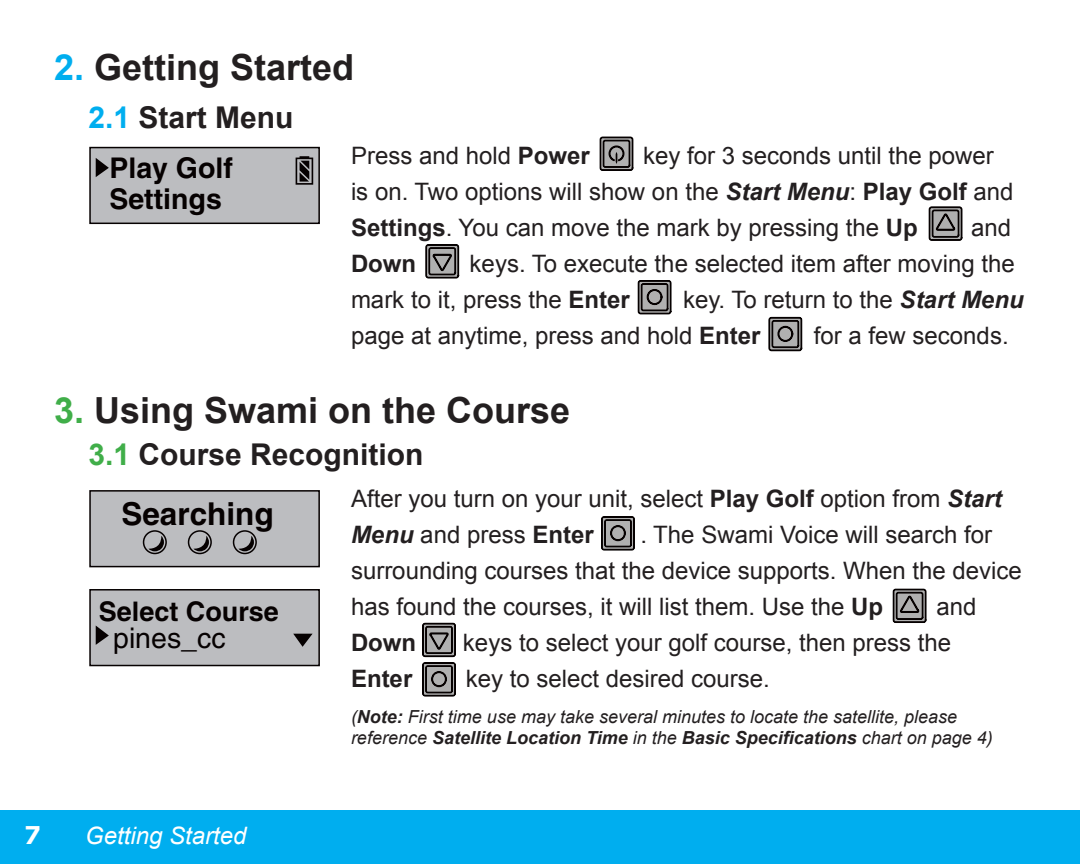
<style>
.page{position:relative;width:1080px;height:864px;background:#fff}
.page>*{position:absolute;margin:0;border:0;box-sizing:border-box;transform-origin:0 0}
.t1{font:700 36px "Arial";color:#231f20}
.t2{font:700 31.5px "Helvetica";color:#060101}
.t3{font:700 30px "Arial";color:#231f20}
.t4{font:700 30px "Morgan Sn Caps";color:#fff}
.t5{font:700 28.5px/30.6px "Helvetica";color:#060101}
.t6{font:28.5px "Helvetica";color:#060101}
.t7{font:700 27px "Helvetica";color:#060101}
.t8{font:24px/36px "Arial";color:#231f20}
.t9{font:italic 24px "Arial";color:#fff}
.t10{font:700 24px "Arial";color:#231f20}
.t11{font:italic 18px/21px "Arial";color:#231f20}
.s1{color:#00aeef}
.s2{font-weight:700;font-style:italic}
.s3{font-weight:700}
.s4{color:#40ae49}
</style>
<div class="page">
<div style="left:0;top:810px;width:1080px;height:54px;background:#00aeef"></div>
<svg style="left:638px;top:280px;width:34px;height:35px"></svg>
<svg style="left:599px;top:136px;width:35px;height:35px"></svg>
<svg style="left:928px;top:206px;width:35px;height:35px"></svg>
<svg style="left:425px;top:244px;width:34px;height:35px"></svg>
<svg style="left:768px;top:317px;width:34px;height:34px"></svg>
<svg style="left:601px;top:516px;width:34px;height:35px"></svg>
<svg style="left:893px;top:588px;width:34px;height:35px"></svg>
<svg style="left:422px;top:623px;width:34px;height:74px;background:#6e6c6c"></svg>
<div style="left:89px;top:147px;width:231px;height:77px;background:#bcbdc0;border:2px solid #060101"></div>
<svg style="left:96px;top:158px;width:13px;height:19px"></svg>
<svg style="left:296px;top:156px;width:17px;height:29px"></svg>
<div style="left:89px;top:490px;width:231px;height:77px;background:#bcbdc0;border:2px solid #060101"></div>
<div style="left:143px;top:530px;width:24px;height:24px;border:2px solid #060101;border-radius:50%"></div>
<svg style="left:148px;top:536px;width:16px;height:15px"></svg>
<div style="left:188px;top:530px;width:24px;height:24px;border:2px solid #060101;border-radius:50%"></div>
<svg style="left:193px;top:536px;width:16px;height:15px"></svg>
<div style="left:233px;top:530px;width:24px;height:24px;border:2px solid #060101;border-radius:50%"></div>
<svg style="left:238px;top:536px;width:16px;height:15px"></svg>
<div style="left:89px;top:589px;width:231px;height:77px;background:#bcbdc0;border:2px solid #060101"></div>
<svg style="left:96px;top:626px;width:13px;height:19px"></svg>
<svg style="left:293px;top:634px;width:20px;height:13px"></svg>
<p class="t1" style="left:54px;top:44px;width:302px"><span class="s1">2.</span> Getting Started</p>
<p class="t3" style="left:89px;top:98px;width:207px"><span class="s1">2.1</span> Start Menu</p>
<p class="t5" style="left:109px;top:153px;width:125px">Play Golf<br>Settings</p>
<p class="t8" style="left:351px;top:138px;width:664px;text-indent:292px">key for 3 seconds until the power is on. Two options will show on the <span class="s2">Start Menu</span>: <span class="s3">Play Golf</span> and<br><span class="s3">Settings</span>. You can move the mark by pressing the <span class="s3">Up</span></p>
<p class="t8" style="left:351px;top:138px;width:240px">Press and hold <span class="s3">Power</span></p>
<p class="t8" style="left:971px;top:210px;width:42px">and</p>
<p class="t8" style="left:351px;top:246px;width:665px;text-indent:119px">keys. To execute the selected item after moving the mark to it, press the <span class="s3">Enter</span></p>
<p class="t10" style="left:351px;top:248px;width:67px">Down</p>
<p class="t8" style="left:351px;top:282px;width:674px;text-indent:332px">key. To return to the <span class="s2">Start Menu </span>page at anytime, press and hold <span class="s3">Enter</span></p>
<p class="t8" style="left:814px;top:318px;width:196px">for a few seconds.</p>
<p class="t1" style="left:54px;top:387px;width:518px"><span class="s4">3.</span> Using Swami on the Course</p>
<p class="t3" style="left:89px;top:435px;width:337px"><span class="s4">3.1</span> Course Recognition</p>
<p class="t8" style="left:351px;top:481px;width:652px">After you turn on your unit, select <span class="s3">Play Golf</span> option from <span class="s2">Start<br>Menu</span> and press <span class="s3">Enter</span></p>
<h2 class="t2" style="left:121px;top:494px;width:154px">Searching</h2>
<p class="t8" style="left:351px;top:517px;width:672px;text-indent:289px">. The Swami Voice will search for surrounding courses that the device supports. When the device has found the courses, it will list them. Use the <span class="s3">Up</span></p>
<p class="t8" style="left:937px;top:589px;width:42px">and</p>
<p class="t7" style="left:99px;top:595px;width:182px">Select Course</p>
<p class="t6" style="left:113px;top:622px;width:114px">pines_cc</p>
<p class="t10" style="left:351px;top:627px;width:67px">Down</p>
<p class="t8" style="left:463px;top:625px;width:490px">keys to select your golf course, then press the</p>
<p class="t10" style="left:351px;top:663px;width:63px">Enter</p>
<p class="t8" style="left:466px;top:661px;width:306px">key to select desired course.</p>
<p class="t11" style="left:351px;top:707px;width:643px">(<span class="s3">Note:</span> First time use may take several minutes to locate the satellite, please reference <span class="s3">Satellite Location Time</span> in the <span class="s3">Basic Specifications</span> chart on page 4)</p>
<p class="t4" style="left:24px;top:819px;width:19px">7</p>
<p class="t9" style="left:85px;top:821px;width:163px">Getting Started</p>
</div>
